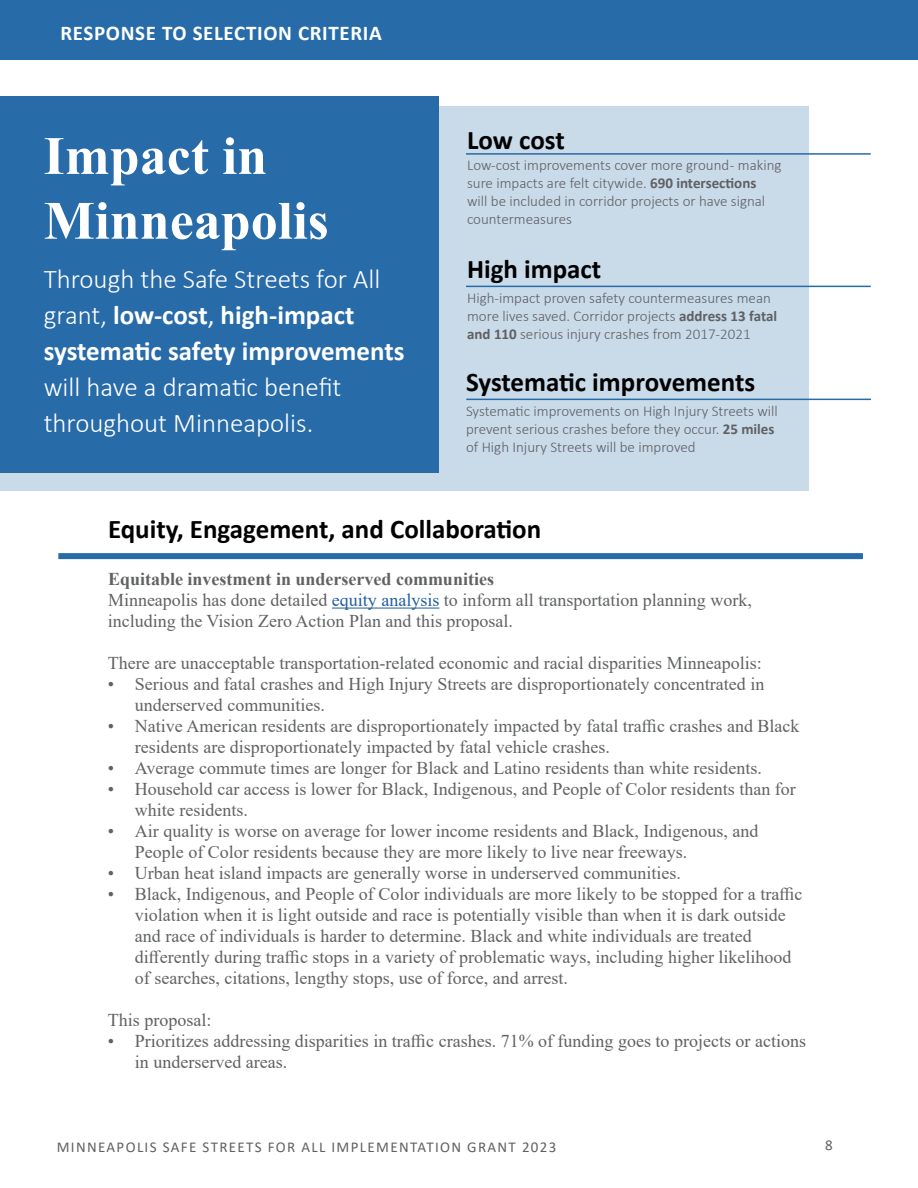
<style>
.page{position:relative;width:918px;height:1188px;background:#fff}
.page>*{position:absolute;margin:0;border:0;box-sizing:border-box;transform-origin:0 0}
.t1{font:700 54px/64.8px "Times New Roman";color:#fff}
.t2{font:700 27px/36px "Calibri";color:#fff}
.t3{font:700 27px "Calibri";color:#000}
.t4{font:300 27px/36px "Calibri";color:#fff}
.t5{font:700 21px "Calibri";letter-spacing:.03em;color:#fff}
.t6{font:18px/21px "Times New Roman";color:#606263}
.t7{font:18px/21px "Times New Roman";color:#5f6162}
.t8{font:300 15px/18px "Calibri";color:#5f6062}
.t9{font:15px "Calibri";letter-spacing:.09em;color:#5f6062}
.s1{font-weight:300}
.s2{font-weight:400}
.s3{font-weight:700}
.s4{color:#215e9e}
</style>
<div class="page">
<div style="left:0;top:96px;width:438px;height:377px;background:#296ba9"></div>
<hr style="left:332px;top:608px;width:107px;height:1px;background:#215e9e">
<div style="left:58px;top:553px;width:805px;height:6px;background:#276ba9"></div>
<div style="left:0;top:0;width:918px;height:60px;background:#276ba9"></div>
<svg style="left:0;top:107px;width:809px;height:384px"></svg>
<hr style="left:466px;top:153px;width:405px;height:2px;background:#276ba9">
<hr style="left:466px;top:286px;width:405px;height:1px;background:#276ba9">
<hr style="left:466px;top:399px;width:405px;height:1px;background:#276ba9">
<p class="t5" style="left:60px;top:19px;width:323px">RESPONSE TO SELECTION CRITERIA</p>
<h1 class="t1" style="left:44px;top:122px;width:287px">Impact in<br>Minneapolis</h1>
<h2 class="t2" style="left:44px;top:261px;width:362px"><span class="s1">Through the Safe Streets for All grant,</span> low-cost<span class="s2">,</span> high-impact systematic safety improvements</h2>
<h2 class="t4" style="left:44px;top:369px;width:299px">will have a dramatic benefit throughout Minneapolis.</h2>
<h2 class="t3" style="left:467px;top:121px;width:99px">Low cost</h2>
<p class="t8" style="left:467px;top:156px;width:316px">Low-cost improvements cover more ground - making sure impacts are felt citywide. <span class="s3">690 intersections<br></span>will be included in corridor projects or have signal countermeasures</p>
<h2 class="t3" style="left:467px;top:250px;width:136px">High impact</h2>
<p class="t8" style="left:467px;top:289px;width:312px">High-impact proven safety countermeasures mean more lives saved. Corridor projects <span class="s3">address 13 fatal and 110</span> serious injury crashes from 2017-2021</p>
<h2 class="t3" style="left:466px;top:363px;width:291px">Systematic improvements</h2>
<p class="t8" style="left:466px;top:402px;width:313px">Systematic improvements on High Injury Streets will prevent serious crashes before they occur. <span class="s3">25 miles </span>of High Injury Streets will be improved</p>
<h2 class="t3" style="left:108px;top:510px;width:435px">Equity, Engagement, and Collaboration</h2>
<p class="t6" style="left:108px;top:568px;width:645px"><span class="s3">Equitable investment in underserved communities<br></span>Minneapolis has done detailed <span class="s4">equity analysis</span> to inform all transportation planning work, including the Vision Zero Action Plan and this proposal.</p>
<p class="t6" style="left:108px;top:652px;width:655px">There are unacceptable transportation-related economic and racial disparities Minneapolis:</p>
<p class="t6" style="left:135px;top:673px;width:631px;text-indent:-27px">• Serious and fatal crashes and High Injury Streets are disproportionately concentrated in underserved communities.</p>
<p class="t6" style="left:135px;top:715px;width:666px;text-indent:-27px">• Native American residents are disproportionately impacted by fatal traffic crashes and Black residents are disproportionately impacted by fatal vehicle crashes.</p>
<p class="t6" style="left:108px;top:757px;width:656px">• Average commute times are longer for Black and Latino residents than white residents.</p>
<p class="t6" style="left:135px;top:778px;width:662px;text-indent:-27px">• Household car access is lower for Black, Indigenous, and People of Color residents than for white residents.</p>
<p class="t6" style="left:135px;top:820px;width:625px;text-indent:-27px">• Air quality is worse on average for lower income residents and Black, Indigenous, and<br>People of Color residents because they are more likely to live near freeways.</p>
<p class="t6" style="left:108px;top:862px;width:574px">• Urban heat island impacts are generally worse in underserved communities.</p>
<p class="t6" style="left:135px;top:883px;width:669px;text-indent:-27px">• Black, Indigenous, and People of Color individuals are more likely to be stopped for a traffic violation when it is light outside and race is potentially visible than when it is dark outside and race of individuals is harder to determine. Black and white individuals are treated differently during traffic stops in a variety of problematic ways, including higher likelihood of searches, citations, lengthy stops, use of force, and arrest.</p>
<p class="t7" style="left:108px;top:1009px;width:105px">This proposal:</p>
<p class="t7" style="left:135px;top:1030px;width:673px;text-indent:-27px">• Prioritizes addressing disparities in traffic crashes. 71% of funding goes to projects or actions in underserved areas.</p>
<p class="t9" style="left:57px;top:1137px;width:501px">MINNEAPOLIS SAFE STREETS FOR ALL IMPLEMENTATION GRANT 2023</p>
<p class="t9" style="left:825px;top:1135px;width:9px">8</p>
</div>
